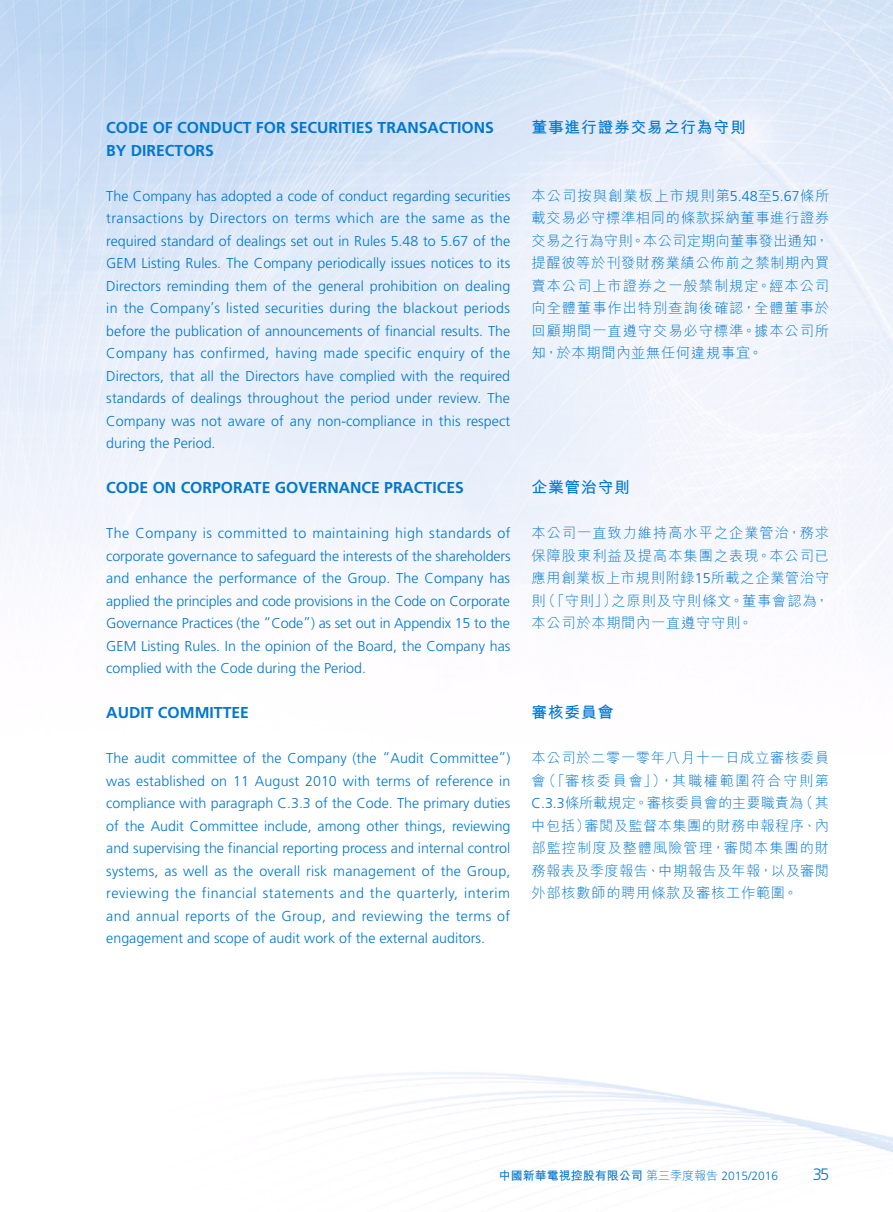
<style>
.page{position:relative;width:893px;height:1212px;background:#fff}
.page>*{position:absolute;margin:0;border:0;box-sizing:border-box;transform-origin:0 0}
.t1{font:300 16.5px "Frutiger LT Std";color:#0077cf}
.Heading_1{font:700 15.75px/22.5px "Frutiger LT Std";color:#0077cf}
.C_Heading_1{font:700 15.75px "M Hei HK";letter-spacing:.05em;color:#0077cf}
.Body_Text{font:300 14.25px/22.5px "Frutiger LT Std";color:#0077cf;text-align:justify}
.C_Body_Text{font:300 14.25px/22.5px "M Hei HK";letter-spacing:.05em;color:#0077cf;text-align:justify}
.t2{font:700 12px "M Hei HK";color:#0077cf}
.s1{font-family:"Frutiger LT Std"}
.s2{font-weight:300}
.s3{font-family:"Frutiger LT Std";font-weight:300}
</style>
<div class="page">
<img style="left:0;top:0;width:893px;height:1189px">
<p class="Heading_1" style="left:106px;top:116px;width:389px">CODE OF CONDUCT FOR SECURITIES TRANSACTIONS<br>BY DIRECTORS</p>
<p class="Body_Text" style="left:106px;top:185px;width:406px">The Company has adopted a code of conduct regarding securities transactions by Directors on terms which are the same as the required standard of dealings set out in Rules 5.48 to 5.67 of the GEM Listing Rules. The Company periodically issues notices to its Directors reminding them of the general prohibition on dealing in the Company’s listed securities during the blackout periods before the publication of announcements of financial results. The Company has confirmed, having made specific enquiry of the Directors, that all the Directors have complied with the required standards of dealings throughout the period under review. The Company was not aware of any non-compliance in this respect during the Period.</p>
<p class="Heading_1" style="left:106px;top:476px;width:359px">CODE ON CORPORATE GOVERNANCE PRACTICES</p>
<p class="Body_Text" style="left:106px;top:522px;width:406px">The Company is committed to maintaining high standards of corporate governance to safeguard the interests of the shareholders and enhance the performance of the Group. The Company has applied the principles and code provisions in the Code on Corporate Governance Practices (the “Code”) as set out in Appendix 15 to the GEM Listing Rules. In the opinion of the Board, the Company has complied with the Code during the Period.</p>
<p class="Heading_1" style="left:106px;top:701px;width:144px">AUDIT COMMITTEE</p>
<p class="Body_Text" style="left:106px;top:747px;width:406px">The audit committee of the Company (the “Audit Committee”) was established on 11 August 2010 with terms of reference in compliance with paragraph C.3.3 of the Code. The primary duties of the Audit Committee include, among other things, reviewing and supervising the financial reporting process and internal control systems, as well as the overall risk management of the Group, reviewing the financial statements and the quarterly, interim and annual reports of the Group, and reviewing the terms of engagement and scope of audit work of the external auditors.</p>
<p class="C_Heading_1" style="left:531px;top:116px;width:216px">董事進行證券交易之行為守則</p>
<p class="C_Body_Text" style="left:531px;top:184px;width:299px">本公司按與創業板上市規則第<span class="s1">5.48</span>至<span class="s1">5.67</span>條所載交易必守標準相同的條款採納董事進行證券交易之行為守則。本公司定期向董事發出通知，提醒彼等於刊發財務業績公佈前之禁制期內買賣本公司上市證券之一般禁制規定。經本公司向全體董事作出特別查詢後確認，全體董事於回顧期間一直遵守交易必守標準。據本公司所知，於本期間內並無任何違規事宜。</p>
<p class="C_Heading_1" style="left:531px;top:476px;width:100px">企業管治守則</p>
<p class="C_Body_Text" style="left:531px;top:521px;width:299px">本公司一直致力維持高水平之企業管治，務求保障股東利益及提高本集團之表現。本公司已應用創業板上市規則附錄<span class="s1">15</span>所載之企業管治守則（「守則」）之原則及守則條文。董事會認為，本公司於本期間內一直遵守守則。</p>
<p class="C_Heading_1" style="left:531px;top:701px;width:83px">審核委員會</p>
<p class="C_Body_Text" style="left:531px;top:746px;width:299px">本公司於二零一零年八月十一日成立審核委員會（「審核委員會」），其職權範圍符合守則第<span class="s1">C.3.3</span>條所載規定。審核委員會的主要職責為（其中包括）審閱及監督本集團的財務申報程序、內部監控制度及整體風險管理，審閱本集團的財務報表及季度報告、中期報告及年報，以及審閱外部核數師的聘用條款及審核工作範圍。</p>
<p class="t2" style="left:499px;top:1167px;width:281px">中國新華電視控股有限公司<span class="s2">第三季度報告</span> <span class="s3">2015/2016</span></p>
<p class="t1" style="left:813px;top:1165px;width:18px">35</p>
</div>
